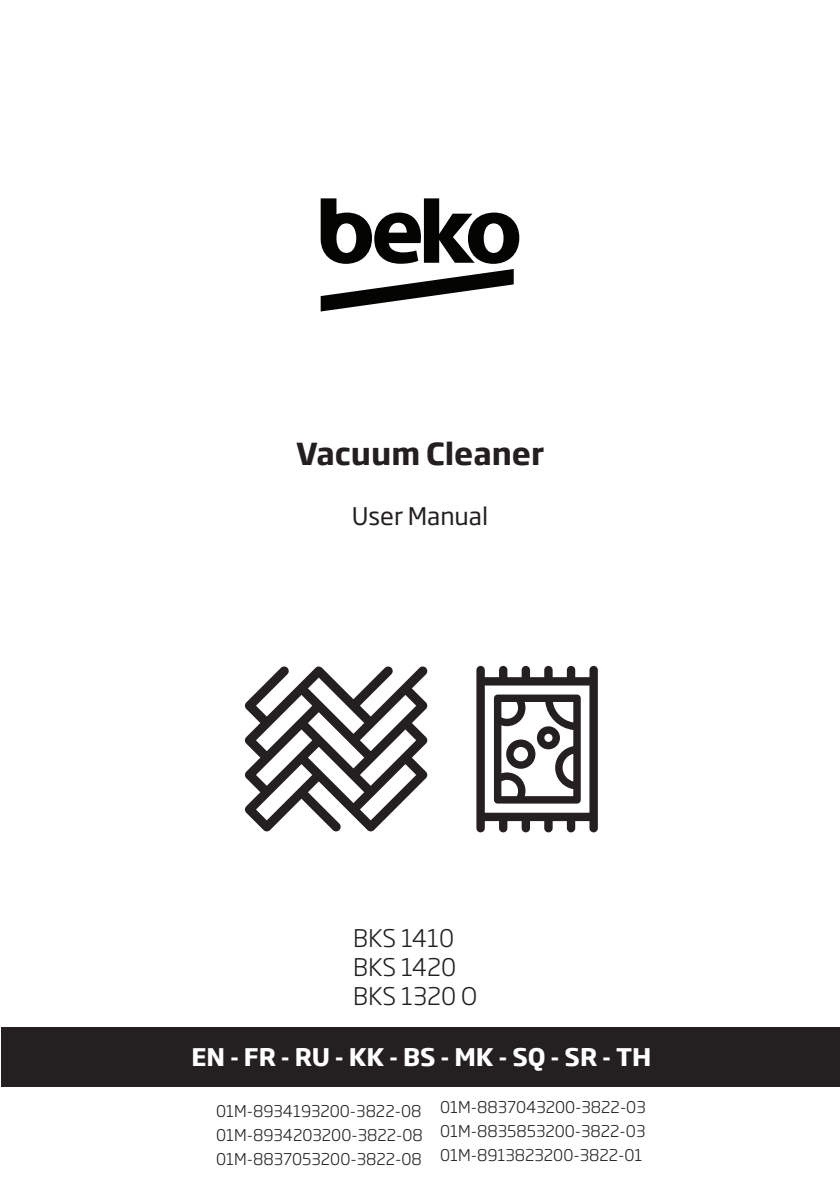
<style>
.page{position:relative;width:840px;height:1191px;background:#fff}
.page>*{position:absolute;margin:0;border:0;box-sizing:border-box;transform-origin:0 0}
.Urun_adi{font:700 30px "Soho Gothic Pro";color:#231f20}
.Dil_Kodu{font:700 24px "Soho Gothic Pro";color:#fff}
.Model_No{font:300 24px "Soho Gothic Pro";color:#231f20}
.Kullanma_Kilavuzu{font:24px "Soho Gothic Pro";color:#231f20}
.Takip_No{font:300 16px "Soho Gothic Pro";color:#231f20}
</style>
<div class="page">
<div style="left:1px;top:1027px;width:838px;height:59px;background:#241f21"></div>
<svg style="left:476px;top:666px;width:121px;height:166px"></svg>
<svg style="left:245px;top:666px;width:182px;height:165px"></svg>
<svg style="left:320px;top:198px;width:199px;height:113px"></svg>
<p class="Urun_adi" style="left:296px;top:430px;width:249px">Vacuum Cleaner</p>
<p class="Kullanma_Kilavuzu" style="left:351px;top:497px;width:138px">User Manual</p>
<p class="Model_No" style="left:353px;top:919px;width:103px">BKS 1410</p>
<p class="Model_No" style="left:353px;top:948px;width:105px">BKS 1420</p>
<p class="Model_No" style="left:353px;top:977px;width:125px">BKS 1320 O</p>
<p class="Dil_Kodu" style="left:191px;top:1038px;width:461px">EN - FR - RU - KK - BS - MK - SQ - SR - TH</p>
<p class="Takip_No" style="left:216px;top:1098px;width:206px">01M-8934193200-3822-08</p>
<p class="Takip_No" style="left:216px;top:1122px;width:208px">01M-8934203200-3822-08</p>
<p class="Takip_No" style="left:216px;top:1146px;width:207px">01M-8837053200-3822-08</p>
<p class="Takip_No" style="left:440px;top:1095px;width:207px">01M-8837043200-3822-03</p>
<p class="Takip_No" style="left:440px;top:1119px;width:206px">01M-8835853200-3822-03</p>
<p class="Takip_No" style="left:440px;top:1143px;width:203px">01M-8913823200-3822-01</p>
</div>
